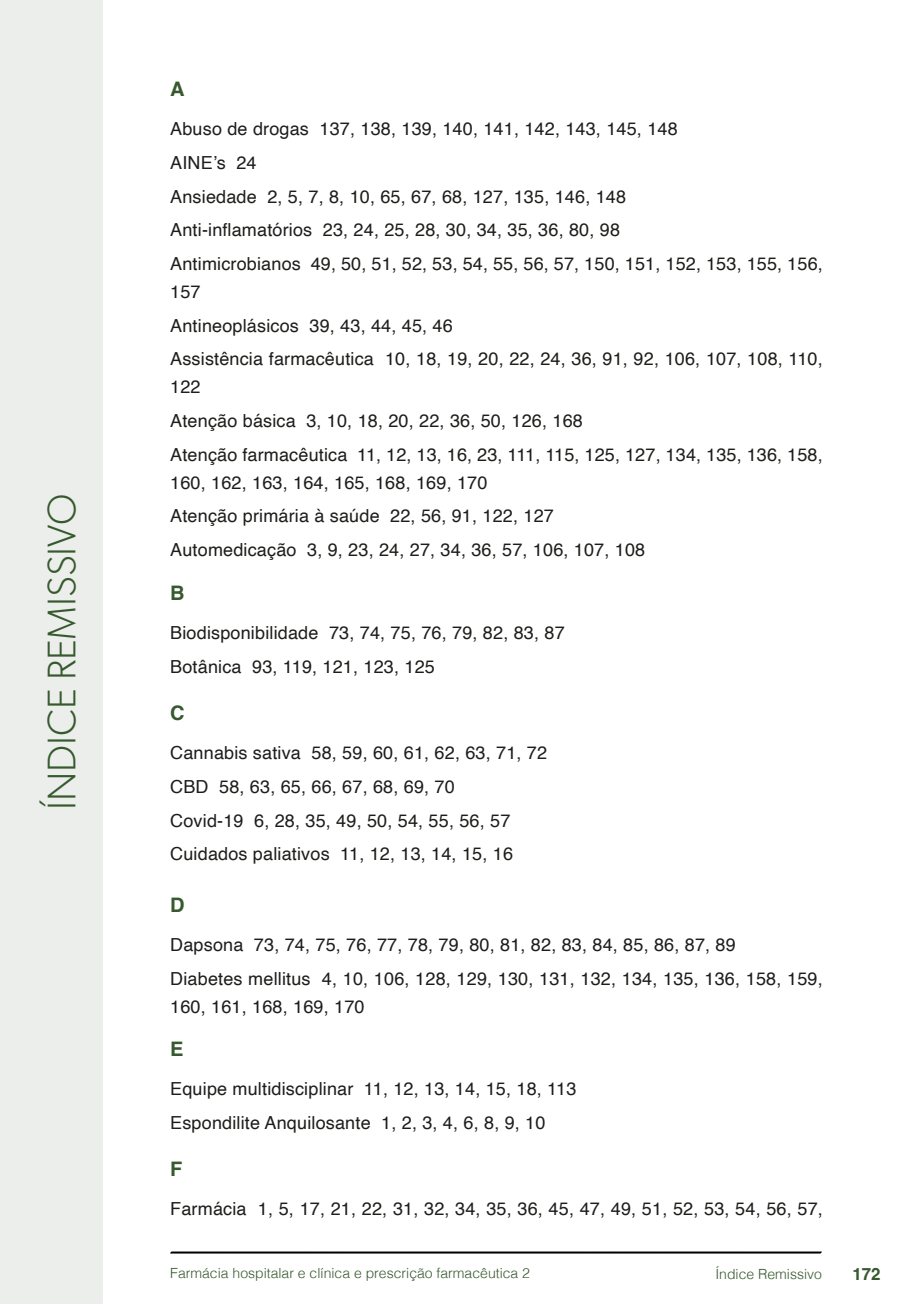
<style>
.page{position:relative;width:908px;height:1304px;background:#fff}
.page>*{position:absolute;margin:0;border:0;box-sizing:border-box;transform-origin:0 0}
.t1{font:300 40px "Gibson";color:#36592e}
.t2{font:700 20px "Helvetica";color:#36592e}
.t3{font:18px/33.6px "Helvetica";letter-spacing:.01em;color:#1d1d1b}
.t4{font:700 16.8px "Helvetica";color:#36592e}
.t5{font:300 14px "Helvetica";color:#36592e}
</style>
<div class="page">
<svg style="left:170px;top:1251px;width:651px;height:3px;background:#515151"></svg>
<div style="left:0;top:0;width:103px;height:1304px;background:#ebeeea"></div>
<h1 class="t1" style="left:37px;top:810px;width:317px;rotate:-90deg">ÍNDICE REMISSIVO</h1>
<p class="t2" style="left:170px;top:77px;width:16px">A</p>
<p class="t3" style="left:170px;top:113px;width:653px">Abuso de drogas 137, 138, 139, 140, 141, 142, 143, 145, 148<br>AINE’s 24<br>Ansiedade 2, 5, 7, 8, 10, 65, 67, 68, 127, 135, 146, 148<br>Anti-inflamatórios 23, 24, 25, 28, 30, 34, 35, 36, 80, 98<br>Antimicrobianos 49, 50, 51, 52, 53, 54, 55, 56, 57, 150, 151, 152, 153, 155, 156,</p>
<p class="t3" style="left:170px;top:275px;width:653px">157<br>Antineoplásicos 39, 43, 44, 45, 46<br>Assistência farmacêutica 10, 18, 19, 20, 22, 24, 36, 91, 92, 106, 107, 108, 110,</p>
<p class="t3" style="left:170px;top:371px;width:653px">122<br>Atenção básica 3, 10, 18, 20, 22, 36, 50, 126, 168<br>Atenção farmacêutica 11, 12, 13, 16, 23, 111, 115, 125, 127, 134, 135, 136, 158,</p>
<p class="t3" style="left:170px;top:466px;width:476px">160, 162, 163, 164, 165, 168, 169, 170<br>Atenção primária à saúde 22, 56, 91, 122, 127<br>Automedicação 3, 9, 23, 24, 27, 34, 36, 57, 106, 107, 108</p>
<p class="t2" style="left:170px;top:581px;width:16px">B</p>
<p class="t3" style="left:170px;top:617px;width:396px">Biodisponibilidade 73, 74, 75, 76, 79, 82, 83, 87<br>Botânica 93, 119, 121, 123, 125</p>
<p class="t2" style="left:170px;top:701px;width:16px">C</p>
<p class="t3" style="left:170px;top:737px;width:378px">Cannabis sativa 58, 59, 60, 61, 62, 63, 71, 72<br>CBD 58, 63, 65, 66, 67, 68, 69, 70<br>Covid-19 6, 28, 35, 49, 50, 54, 55, 56, 57<br>Cuidados paliativos 11, 12, 13, 14, 15, 16</p>
<p class="t2" style="left:170px;top:893px;width:16px">D</p>
<p class="t3" style="left:170px;top:929px;width:653px">Dapsona 73, 74, 75, 76, 77, 78, 79, 80, 81, 82, 83, 84, 85, 86, 87, 89<br>Diabetes mellitus 4, 10, 106, 128, 129, 130, 131, 132, 134, 135, 136, 158, 159,</p>
<p class="t3" style="left:170px;top:990px;width:196px">160, 161, 168, 169, 170</p>
<p class="t2" style="left:170px;top:1037px;width:15px">E</p>
<p class="t3" style="left:170px;top:1073px;width:407px">Equipe multidisciplinar 11, 12, 13, 14, 15, 18, 113<br>Espondilite Anquilosante 1, 2, 3, 4, 6, 8, 9, 10</p>
<p class="t2" style="left:170px;top:1157px;width:14px">F</p>
<p class="t3" style="left:170px;top:1193px;width:654px">Farmácia 1, 5, 17, 21, 22, 31, 32, 34, 35, 36, 45, 47, 49, 51, 52, 53, 54, 56, 57,</p>
<p class="t5" style="left:170px;top:1261px;width:361px">Farmácia hospitalar e clínica e prescrição farmacêutica 2</p>
<p class="t5" style="left:715px;top:1262px;width:108px">Índice Remissivo</p>
<p class="t4" style="left:851px;top:1264px;width:30px">172</p>
</div>
